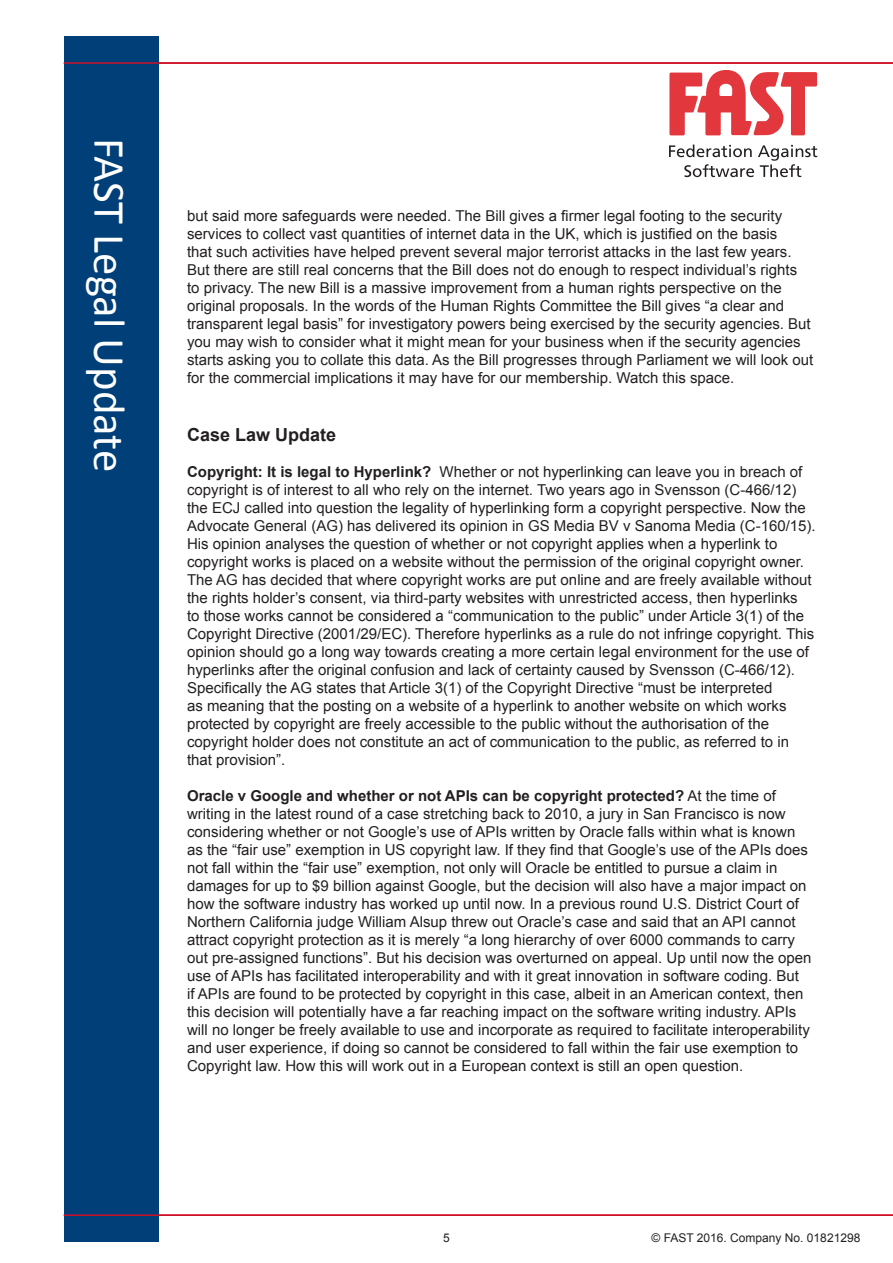
<style>
.page{position:relative;width:893px;height:1263px;background:#fff}
.page>*{position:absolute;margin:0;border:0;box-sizing:border-box;transform-origin:0 0}
.t1{font:45px "Arial";color:#fff}
.t2{font:45px "Calibri";color:#fff}
.t3{font:700 18px "Arial";color:#231f20}
.t4{font:15px/18px "Arial";color:#231f20}
.t5{font:12px "Arial";color:#231f20}
.s1{font-weight:700}
</style>
<div class="page">
<svg style="left:669px;top:145px;width:148px;height:32px"></svg>
<svg style="left:669px;top:70px;width:148px;height:65px"></svg>
<div style="left:64px;top:36px;width:95px;height:1206px;background:#003f77"></div>
<hr style="left:64px;top:62px;width:829px;height:2px;background:#ce1126">
<hr style="left:64px;top:1214px;width:829px;height:2px;background:#ce1126">
<h1 class="t1" style="left:141px;top:138px;width:393px;rotate:90deg">FAST Legal Update</h1>
<p class="t2" style="left:138px;top:156px;width:318px;rotate:90deg">AST Legal Update</p>
<p class="t4" style="left:187px;top:207px;width:628px">but said more safeguards were needed. The Bill gives a firmer legal footing to the security services to collect vast quantities of internet data in the UK, which is justified on the basis<br>that such activities have helped prevent several major terrorist attacks in the last few years.<br>But there are still real concerns that the Bill does not do enough to respect individual’s rights to privacy. The new Bill is a massive improvement from a human rights perspective on the original proposals. In the words of the Human Rights Committee the Bill gives “a clear and transparent legal basis” for investigatory powers being exercised by the security agencies. But you may wish to consider what it might mean for your business when if the security agencies starts asking you to collate this data. As the Bill progresses through Parliament we will look out for the commercial implications it may have for our membership. Watch this space.</p>
<p class="t3" style="left:187px;top:422px;width:151px">Case Law Update</p>
<p class="t4" style="left:187px;top:462px;width:630px"><span class="s1">Copyright: It is legal to Hyperlink?</span> Whether or not hyperlinking can leave you in breach of copyright is of interest to all who rely on the internet. Two years ago in Svensson (C-466/12) the ECJ called into question the legality of hyperlinking form a copyright perspective. Now the Advocate General (AG) has delivered its opinion in GS Media BV v Sanoma Media (C-160/15).<br>His opinion analyses the question of whether or not copyright applies when a hyperlink to copyright works is placed on a website without the permission of the original copyright owner.<br>The AG has decided that where copyright works are put online and are freely available without the rights holder’s consent, via third-party websites with unrestricted access, then hyperlinks<br>to those works cannot be considered a “communication to the public” under Article 3(1) of the Copyright Directive (2001/29/EC). Therefore hyperlinks as a rule do not infringe copyright. This opinion should go a long way towards creating a more certain legal environment for the use of hyperlinks after the original confusion and lack of certainty caused by Svensson (C-466/12).<br>Specifically the AG states that Article 3(1) of the Copyright Directive “must be interpreted<br>as meaning that the posting on a website of a hyperlink to another website on which works protected by copyright are freely accessible to the public without the authorisation of the copyright holder does not constitute an act of communication to the public, as referred to in that provision”.</p>
<p class="t4" style="left:187px;top:786px;width:626px"><span class="s1">Oracle v Google and whether or not APIs can be copyright protected?</span> At the time of writing in the latest round of a case stretching back to 2010, a jury in San Francisco is now considering whether or not Google’s use of APIs written by Oracle falls within what is known as the “fair use” exemption in US copyright law. If they find that Google’s use of the APIs does not fall within the “fair use” exemption, not only will Oracle be entitled to pursue a claim in damages for up to $9 billion against Google, but the decision will also have a major impact on how the software industry has worked up until now. In a previous round U.S. District Court of Northern California judge William Alsup threw out Oracle’s case and said that an API cannot attract copyright protection as it is merely “a long hierarchy of over 6000 commands to carry out pre-assigned functions”. But his decision was overturned on appeal. Up until now the open use of APIs has facilitated interoperability and with it great innovation in software coding. But<br>if APIs are found to be protected by copyright in this case, albeit in an American context, then this decision will potentially have a far reaching impact on the software writing industry. APIs will no longer be freely available to use and incorporate as required to facilitate interoperability and user experience, if doing so cannot be considered to fall within the fair use exemption to Copyright law. How this will work out in a European context is still an open question.</p>
<p class="t5" style="left:443px;top:1230px;width:8px">5</p>
<p class="t5" style="left:652px;top:1230px;width:210px">© FAST 2016. Company No. 01821298</p>
</div>
